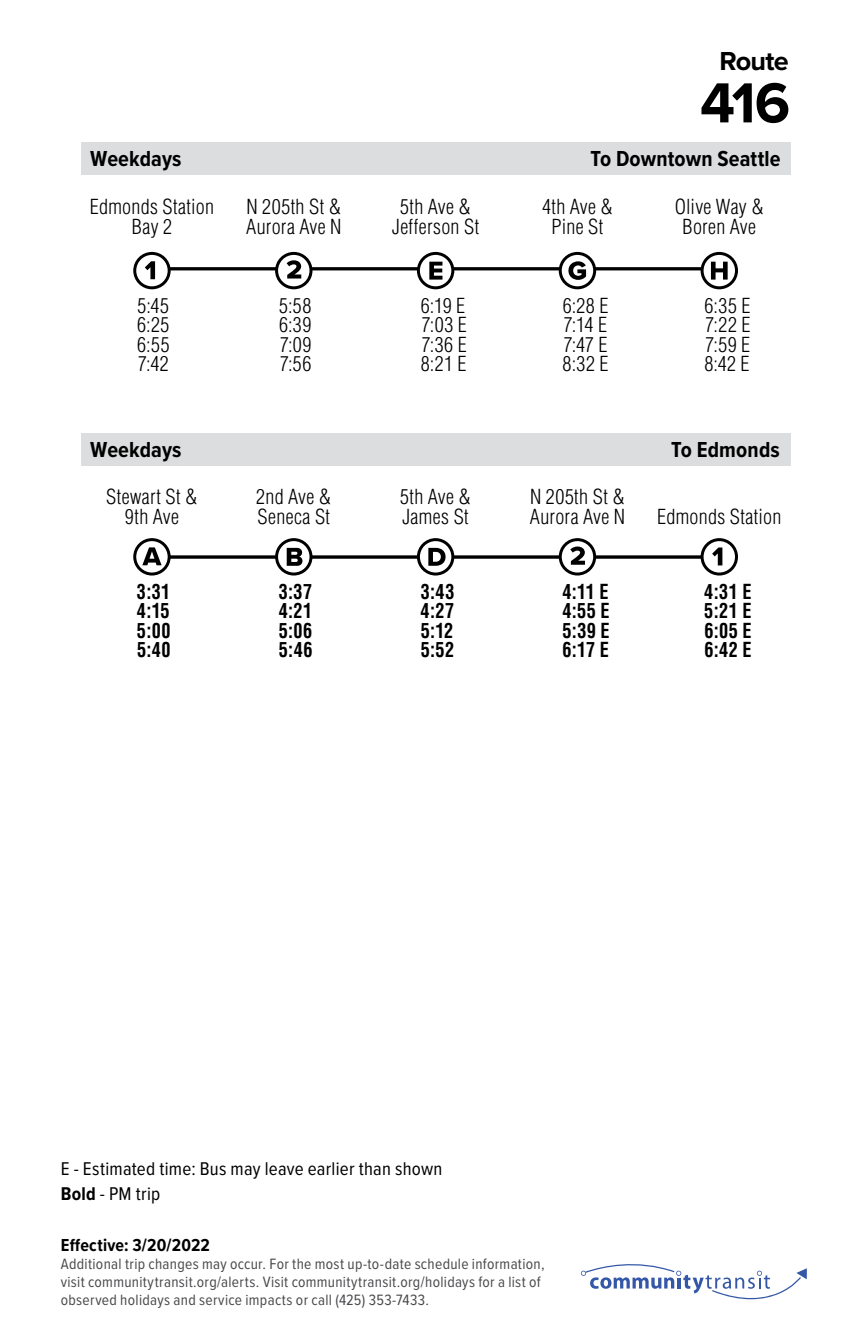
<style>
.page{position:relative;width:851px;height:1337px;background:#fff}
.page>*{position:absolute;margin:0;border:0;box-sizing:border-box;transform-origin:0 0}
.t1{font:700 58.5px "Proxima Nova";color:#000}
.t2{font:700 27px "Proxima Nova";letter-spacing:-.03em;color:#000}
.t3{font:700 22.5px "Proxima Nova Cond";letter-spacing:.005em;color:#000}
.t4{font:300 condensed 20.25px/20.2px "Helvetica LT Std";letter-spacing:.015em;color:#000;text-align:center}
.t5{font:700 condensed 20.25px "Helvetica LT Std";letter-spacing:.03em;color:#000;scale:.9 1}
.t6{font:19.12px/25.7px "Proxima Nova Cond";letter-spacing:.015em;color:#000}
.t7{font:700 18px "Proxima Nova Cond";letter-spacing:.015em;color:#000}
.t8{font:15.53px/18px "Proxima Nova Cond";letter-spacing:.02em;color:#4a4a4d}
.s1{font-weight:700}
</style>
<div class="page">
<hr style="left:148px;top:267px;width:588px;height:3px;background:#000">
<svg style="left:171px;top:555px;width:529px;height:4px;background:#272727"></svg>
<svg style="left:581px;top:1264px;width:225px;height:36px"></svg>
<svg style="left:133px;top:252px;width:38px;height:37px"></svg>
<svg style="left:275px;top:252px;width:37px;height:37px"></svg>
<svg style="left:417px;top:252px;width:37px;height:37px"></svg>
<svg style="left:558px;top:252px;width:38px;height:37px"></svg>
<svg style="left:700px;top:252px;width:38px;height:37px"></svg>
<svg style="left:133px;top:538px;width:38px;height:37px"></svg>
<svg style="left:275px;top:538px;width:37px;height:37px"></svg>
<svg style="left:417px;top:538px;width:37px;height:37px"></svg>
<svg style="left:558px;top:538px;width:38px;height:37px"></svg>
<svg style="left:700px;top:538px;width:38px;height:37px"></svg>
<div style="left:81px;top:142px;width:709px;height:33px;background:#dcddde"></div>
<div style="left:81px;top:433px;width:709px;height:32px;background:#dcddde"></div>
<h2 class="t2" style="left:719px;top:41px;width:71px">Route</h2>
<p class="t3" style="left:90px;top:145px;width:93px">Weekdays</p>
<h1 class="t1" style="left:700px;top:59px;width:92px">416</h1>
<p class="t3" style="left:590px;top:145px;width:192px">To Downtown Seattle</p>
<p class="t4" style="left:90px;top:196px;width:126px">Edmonds Station<br>Bay 2</p>
<p class="t4" style="left:246px;top:196px;width:97px;text-align:left">N 205th St &amp;<br>Aurora Ave N</p>
<p class="t4" style="left:392px;top:196px;width:89px">5th Ave &amp;<br>Jefferson St</p>
<p class="t4" style="left:542px;top:196px;width:72px">4th Ave &amp;<br>Pine St</p>
<p class="t4" style="left:674px;top:196px;width:90px">Olive Way &amp;<br>Boren Ave</p>
<p class="t4" style="left:137px;top:295px;width:33px">5:45</p>
<p class="t4" style="left:279px;top:295px;width:34px">5:58</p>
<p class="t4" style="left:421px;top:295px;width:46px">6:19 E</p>
<p class="t4" style="left:562px;top:295px;width:47px">6:28 E</p>
<p class="t4" style="left:704px;top:295px;width:47px">6:35 E</p>
<p class="t4" style="left:137px;top:314px;width:34px">6:25</p>
<p class="t4" style="left:279px;top:314px;width:34px">6:39</p>
<p class="t4" style="left:421px;top:314px;width:47px">7:03 E</p>
<p class="t4" style="left:563px;top:314px;width:45px">7:14 E</p>
<p class="t4" style="left:705px;top:314px;width:47px">7:22 E</p>
<p class="t4" style="left:137px;top:334px;width:34px">6:55</p>
<p class="t4" style="left:280px;top:334px;width:33px">7:09</p>
<p class="t4" style="left:421px;top:334px;width:47px">7:36 E</p>
<p class="t4" style="left:563px;top:334px;width:46px">7:47 E</p>
<p class="t4" style="left:705px;top:334px;width:47px">7:59 E</p>
<p class="t4" style="left:138px;top:353px;width:32px">7:42</p>
<p class="t4" style="left:280px;top:353px;width:33px">7:56</p>
<p class="t4" style="left:421px;top:353px;width:47px">8:21 E</p>
<p class="t4" style="left:562px;top:353px;width:47px">8:32 E</p>
<p class="t4" style="left:704px;top:353px;width:47px">8:42 E</p>
<p class="t3" style="left:90px;top:436px;width:93px">Weekdays</p>
<p class="t4" style="left:106px;top:486px;width:93px">Stewart St &amp;<br>9th Ave</p>
<p class="t4" style="left:256px;top:486px;width:76px;text-align:left">2nd Ave &amp;<br>Seneca St</p>
<p class="t4" style="left:400px;top:486px;width:72px;text-align:left">5th Ave &amp;<br>James St</p>
<p class="t4" style="left:530px;top:486px;width:97px;text-align:left">N 205th St &amp;<br>Aurora Ave N</p>
<p class="t3" style="left:671px;top:436px;width:110px">To Edmonds</p>
<p class="t4" style="left:657px;top:506px;width:126px">Edmonds Station</p>
<p class="t5" style="left:137px;top:579px;width:39px">3:31</p>
<p class="t5" style="left:279px;top:579px;width:39px">3:37</p>
<p class="t5" style="left:420px;top:579px;width:39px">3:43</p>
<p class="t5" style="left:562px;top:579px;width:53px">4:11 E</p>
<p class="t5" style="left:704px;top:579px;width:54px">4:31 E</p>
<p class="t5" style="left:137px;top:598px;width:38px">4:15</p>
<p class="t5" style="left:279px;top:598px;width:39px">4:21</p>
<p class="t5" style="left:420px;top:598px;width:39px">4:27</p>
<p class="t5" style="left:562px;top:598px;width:54px">4:55 E</p>
<p class="t5" style="left:704px;top:598px;width:54px">5:21 E</p>
<p class="t5" style="left:137px;top:617px;width:39px">5:00</p>
<p class="t5" style="left:279px;top:617px;width:39px">5:06</p>
<p class="t5" style="left:420px;top:617px;width:38px">5:12</p>
<p class="t5" style="left:562px;top:617px;width:54px">5:39 E</p>
<p class="t5" style="left:704px;top:617px;width:54px">6:05 E</p>
<p class="t5" style="left:137px;top:637px;width:39px">5:40</p>
<p class="t5" style="left:279px;top:637px;width:39px">5:46</p>
<p class="t5" style="left:420px;top:637px;width:39px">5:52</p>
<p class="t5" style="left:562px;top:637px;width:53px">6:17 E</p>
<p class="t5" style="left:704px;top:637px;width:54px">6:42 E</p>
<p class="t6" style="left:61px;top:1155px;width:383px">E - Estimated time: Bus may leave earlier than shown<br><span class="s1">Bold</span> - PM trip</p>
<p class="t7" style="left:61px;top:1234px;width:150px">Effective: 3/20/2022</p>
<p class="t8" style="left:61px;top:1255px;width:485px">Additional trip changes may occur. For the most up-to-date schedule information, visit communitytransit.org/alerts. Visit communitytransit.org/holidays for a list of observed holidays and service impacts or call (425) 353-7433.</p>
</div>
